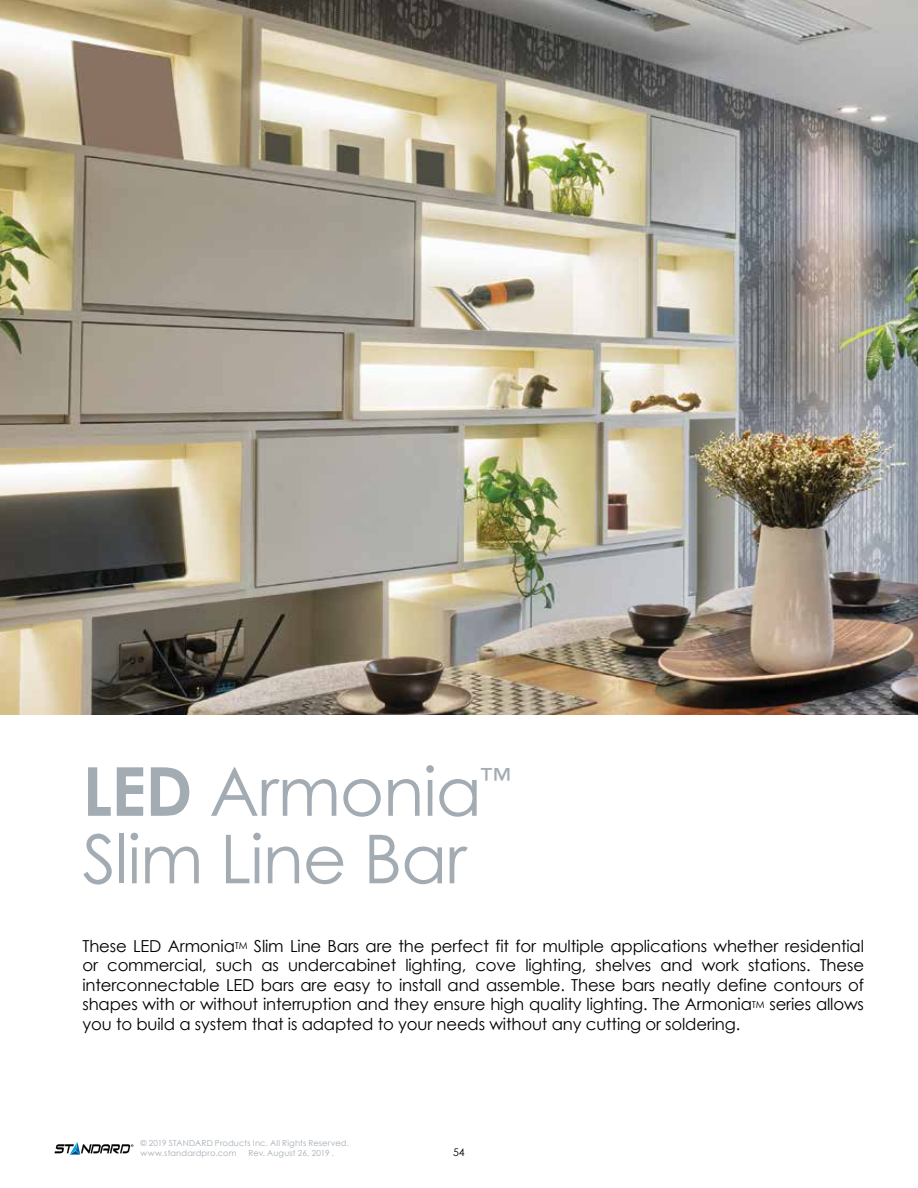
<style>
.page{position:relative;width:918px;height:1188px;background:#fff}
.page>*{position:absolute;margin:0;border:0;box-sizing:border-box;transform-origin:0 0}
.t1{font:67.5px "Century Gothic";letter-spacing:-.015em;color:#a4acb3}
.t2{font:30px "Century Gothic";color:#a4acb3}
.t3{font:16.5px/19.5px "Century Gothic";letter-spacing:-.01em;color:#000;text-align:justify}
.t4{font:10.5px "Century Gothic";color:#000}
.t5{font:8.25px/9.9px "Century Gothic";letter-spacing:.02em;color:#a4acb3}
.s1{font-weight:700}
</style>
<div class="page">
<svg style="left:55px;top:1142px;width:78px;height:13px"></svg>
<img style="left:0;top:0;width:917px;height:715px">
<h1 class="t1" style="left:82px;top:744px;width:401px"><span class="s1">LED</span> Armonia</h1>
<h2 class="t2" style="left:481px;top:759px;width:31px">™</h2>
<h1 class="t1" style="left:82px;top:812px;width:386px">Slim Line Bar</h1>
<p class="t3" style="left:82px;top:936px;width:783px">These LED Armonia<sup>TM</sup> Slim Line Bars are the perfect fit for multiple applications whether residential or commercial, such as undercabinet lighting, cove lighting, shelves and work stations. These interconnectable LED bars are easy to install and assemble. These bars neatly define contours of shapes with or without interruption and they ensure high quality lighting. The Armonia<sup>TM</sup> series allows you to build a system that is adapted to your needs without any cutting or soldering.</p>
<p class="t5" style="left:140px;top:1138px;width:210px">© 2019 STANDARD Products Inc. All Rights Reserved. www.standardpro.com</p>
<p class="t5" style="left:248px;top:1148px;width:87px">Rev. August 26, 2019 .</p>
<p class="t4" style="left:453px;top:1145px;width:13px">54</p>
</div>
